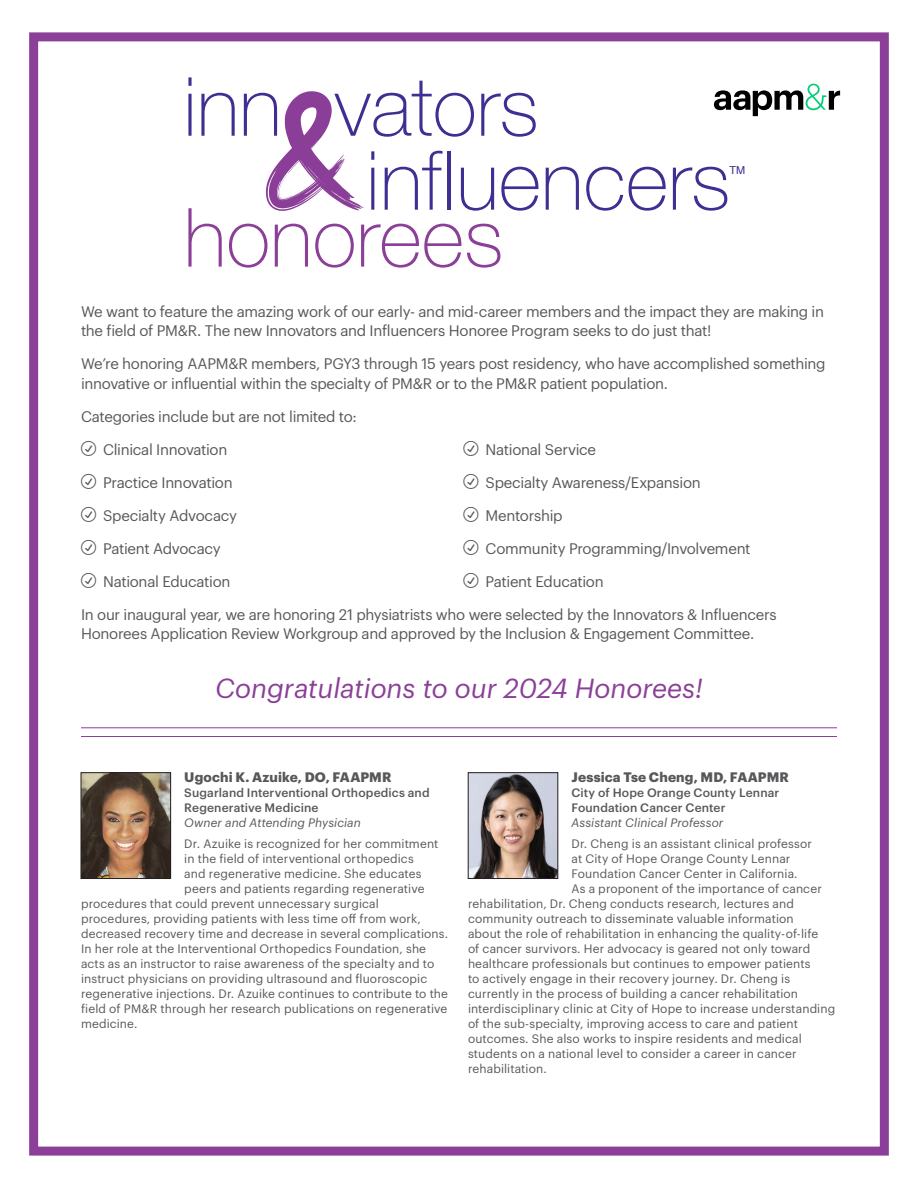
<style>
.page{position:relative;width:918px;height:1188px;background:#fff}
.page>*{position:absolute;margin:0;border:0;box-sizing:border-box;transform-origin:0 0}
.t1{font:100 81.75px "Helvetica Neue LT Std";color:#8b3f98}
.t2{font:italic 27px "Graphik";color:#8b3f98}
.t3{font:15px/19.5px "Graphik";letter-spacing:-.02em;color:#57585a}
.t4{font:700 13.5px "Graphik";letter-spacing:.01em;color:#57585a}
.t5{font:12px "Graphik";letter-spacing:.01em;color:#57585a}
.t6{font:500 12px/15px "Graphik";letter-spacing:.01em;color:#57585a}
.t7{font:10.95px "Helvetica";color:#402f92}
.s1{font-weight:400;font-style:italic}
</style>
<div class="page">
<div style="left:29px;top:32px;width:860px;height:1124px;border:9px solid #8b3f98"></div>
<svg style="left:188px;top:77px;width:4px;height:9px"></svg>
<svg style="left:188px;top:94px;width:4px;height:42px"></svg>
<svg style="left:201px;top:93px;width:34px;height:43px"></svg>
<svg style="left:546px;top:167px;width:33px;height:43px"></svg>
<svg style="left:586px;top:167px;width:80px;height:44px"></svg>
<svg style="left:673px;top:167px;width:54px;height:44px"></svg>
<svg style="left:244px;top:81px;width:295px;height:130px"></svg>
<img style="left:83px;top:774px;width:86px;height:103px">
<div style="left:81px;top:772px;width:90px;height:107px;border:1px solid #231f20"></div>
<img style="left:470px;top:774px;width:86px;height:103px">
<div style="left:468px;top:772px;width:90px;height:107px;border:1px solid #231f20"></div>
<hr style="left:81px;top:727px;width:756px;height:1px;background:#8b3f98">
<hr style="left:81px;top:736px;width:756px;height:1px;background:#8b3f98">
<svg style="left:714px;top:84px;width:126px;height:32px"></svg>
<p class="t1" style="left:184px;top:191px;width:321px">honorees</p>
<p class="t7" style="left:729px;top:162px;width:17px">TM</p>
<p class="t3" style="left:81px;top:300px;width:745px">We want to feature the amazing work of our early- and mid-career members and the impact they are making in the field of PM&amp;R. The new Innovators and Influencers Honoree Program seeks to do just that!</p>
<p class="t3" style="left:81px;top:353px;width:746px">We’re honoring AAPM&amp;R members, PGY3 through 15 years post residency, who have accomplished something innovative or influential within the specialty of PM&amp;R or to the PM&amp;R patient population.</p>
<p class="t3" style="left:81px;top:405px;width:277px">Categories include but are not limited to:</p>
<p class="t3" style="left:103px;top:438px;width:126px">Clinical Innovation</p>
<p class="t3" style="left:103px;top:471px;width:131px">Practice Innovation</p>
<p class="t3" style="left:103px;top:504px;width:135px">Specialty Advocacy</p>
<p class="t3" style="left:103px;top:537px;width:119px">Patient Advocacy</p>
<p class="t3" style="left:103px;top:570px;width:129px">National Education</p>
<p class="t3" style="left:486px;top:438px;width:112px">National Service</p>
<p class="t3" style="left:486px;top:471px;width:217px">Specialty Awareness/Expansion</p>
<p class="t3" style="left:486px;top:504px;width:78px">Mentorship</p>
<p class="t3" style="left:486px;top:537px;width:267px">Community Programming/Involvement</p>
<p class="t3" style="left:486px;top:570px;width:120px">Patient Education</p>
<p class="t3" style="left:81px;top:603px;width:697px">In our inaugural year, we are honoring 21 physiatrists who were selected by the Innovators &amp; Influencers<br>Honorees Application Review Workgroup and approved by the Inclusion &amp; Engagement Committee.</p>
<p class="t2" style="left:215px;top:667px;width:489px">Congratulations to our 2024 Honorees!</p>
<p class="t4" style="left:184px;top:766px;width:209px">Ugochi K. Azuike, DO, FAAPMR</p>
<p class="t6" style="left:184px;top:784px;width:247px">Sugarland Interventional Orthopedics and<br>Regenerative Medicine<br><span class="s1">Owner and Attending Physician</span></p>
<p class="t5" style="left:184px;top:835px;width:256px">Dr. Azuike is recognized for her commitment</p>
<p class="t5" style="left:184px;top:850px;width:231px">in the field of interventional orthopedics</p>
<p class="t5" style="left:184px;top:865px;width:239px">and regenerative medicine. She educates</p>
<p class="t5" style="left:184px;top:880px;width:242px">peers and patients regarding regenerative</p>
<p class="t5" style="left:81px;top:895px;width:299px">procedures that could prevent unnecessary surgical</p>
<p class="t5" style="left:81px;top:910px;width:341px">procedures, providing patients with less time off from work,</p>
<p class="t5" style="left:81px;top:925px;width:369px">decreased recovery time and decrease in several complications.</p>
<p class="t5" style="left:81px;top:940px;width:347px">In her role at the Interventional Orthopedics Foundation, she</p>
<p class="t5" style="left:81px;top:955px;width:355px">acts as an instructor to raise awareness of the specialty and to</p>
<p class="t5" style="left:81px;top:970px;width:348px">instruct physicians on providing ultrasound and fluoroscopic</p>
<p class="t5" style="left:81px;top:985px;width:369px">regenerative injections. Dr. Azuike continues to contribute to the</p>
<p class="t5" style="left:81px;top:1000px;width:368px">field of PM&amp;R through her research publications on regenerative</p>
<p class="t5" style="left:81px;top:1015px;width:58px">medicine.</p>
<p class="t4" style="left:572px;top:766px;width:219px">Jessica Tse Cheng, MD, FAAPMR</p>
<p class="t6" style="left:572px;top:784px;width:209px">City of Hope Orange County Lennar<br>Foundation Cancer Center<br><span class="s1">Assistant Clinical Professor</span></p>
<p class="t5" style="left:572px;top:835px;width:242px">Dr. Cheng is an assistant clinical professor</p>
<p class="t5" style="left:572px;top:850px;width:220px">at City of Hope Orange County Lennar</p>
<p class="t5" style="left:572px;top:865px;width:228px">Foundation Cancer Center in California.</p>
<p class="t5" style="left:572px;top:880px;width:252px">As a proponent of the importance of cancer</p>
<p class="t5" style="left:468px;top:895px;width:328px">rehabilitation, Dr. Cheng conducts research, lectures and</p>
<p class="t5" style="left:468px;top:910px;width:327px">community outreach to disseminate valuable information</p>
<p class="t5" style="left:468px;top:925px;width:352px">about the role of rehabilitation in enhancing the quality-of-life</p>
<p class="t5" style="left:468px;top:940px;width:344px">of cancer survivors. Her advocacy is geared not only toward</p>
<p class="t5" style="left:468px;top:955px;width:344px">healthcare professionals but continues to empower patients</p>
<p class="t5" style="left:468px;top:970px;width:324px">to actively engage in their recovery journey. Dr. Cheng is</p>
<p class="t5" style="left:468px;top:985px;width:332px">currently in the process of building a cancer rehabilitation</p>
<p class="t5" style="left:468px;top:1000px;width:369px">interdisciplinary clinic at City of Hope to increase understanding</p>
<p class="t5" style="left:468px;top:1015px;width:332px">of the sub-specialty, improving access to care and patient</p>
<p class="t5" style="left:468px;top:1030px;width:335px">outcomes. She also works to inspire residents and medical</p>
<p class="t5" style="left:468px;top:1045px;width:330px">students on a national level to consider a career in cancer</p>
<p class="t5" style="left:468px;top:1060px;width:80px">rehabilitation.</p>
</div>
